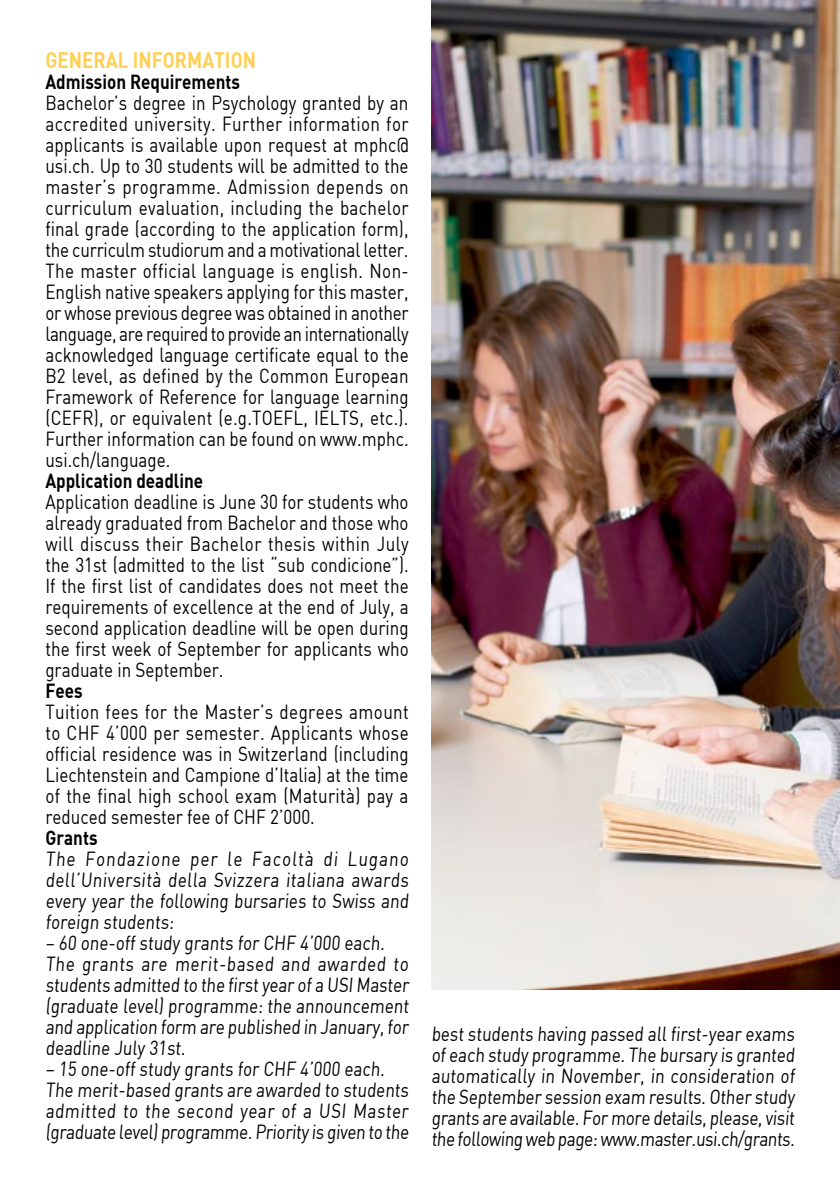
<style>
.page{position:relative;width:840px;height:1191px;background:#fff}
.page>*{position:absolute;margin:0;border:0;box-sizing:border-box;transform-origin:0 0}
.t1{font:22px "DIN Bold";color:#fecf53;scale:.85 1}
.t2{font:20px/21px "DIN";color:#000;text-align:justify;scale:.85 1}
.t3{font:20px "DIN Bold";color:#000;scale:.85 1}
</style>
<div class="page">
<img style="left:431px;top:0;width:408px;height:989px">
<p class="t1" style="left:45px;top:45px;width:249px">GENERAL INFORMATION</p>
<p class="t3" style="left:45px;top:68px;width:230px">Admission Requirements</p>
<p class="t2" style="left:45px;top:92px;width:429px">Bachelor’s degree in Psychology granted by an accredited university. Further information for applicants is available upon request at mphc@ usi.ch. Up to 30 students will be admitted to the master’s programme. Admission depends on curriculum evaluation, including the bachelor final grade (according to the application form), the curriculm studiorum and a motivational letter.<br>The master official language is english. Non-English native speakers applying for this master, or whose previous degree was obtained in another language, are required to provide an internationally acknowledged language certificate equal to the B2 level, as defined by the Common European Framework of Reference for language learning (CEFR), or equivalent (e.g.TOEFL, IELTS, etc.).<br>Further information can be found on www.mphc. usi.ch/language.</p>
<p class="t3" style="left:45px;top:467px;width:187px">Application deadline</p>
<p class="t2" style="left:45px;top:491px;width:429px">Application deadline is June 30 for students who already graduated from Bachelor and those who will discuss their Bachelor thesis within July the 31st (admitted to the list “sub condicione”).<br>If the first list of candidates does not meet the requirements of excellence at the end of July, a second application deadline will be open during the first week of September for applicants who graduate in September.</p>
<p class="t3" style="left:45px;top:677px;width:45px">Fees</p>
<p class="t2" style="left:45px;top:701px;width:429px">Tuition fees for the Master’s degrees amount to CHF 4’000 per semester. Applicants whose official residence was in Switzerland (including Liechtenstein and Campione d’Italia) at the time of the final high school exam (Maturità) pay a reduced semester fee of CHF 2’000.</p>
<p class="t3" style="left:45px;top:824px;width:63px">Grants</p>
<p class="t2" style="left:45px;top:848px;width:431px">The Fondazione per le Facoltà di Lugano dell’Università della Svizzera italiana awards every year the following bursaries to Swiss and foreign students:</p>
<p class="t2" style="left:45px;top:932px;width:431px;text-align:left">– 60 one-off study grants for CHF 4’000 each.<br>The grants are merit-based and awarded to students admitted to the first year of a USI Master (graduate level) programme: the announcement and application form are published in January, for deadline July 31st.</p>
<p class="t2" style="left:45px;top:1058px;width:431px;text-align:left">– 15 one-off study grants for CHF 4’000 each.<br>The merit-based grants are awarded to students admitted to the second year of a USI Master (graduate level) programme.Priority is given to the</p>
<p class="t2" style="left:431px;top:1022px;width:431px">best students having passed all first-year exams of each study programme. The bursary is granted automatically in November, in consideration of the September session exam results. Other study grants are available.For more details,please,visit the following web page:www.master.usi.ch/grants.</p>
</div>
